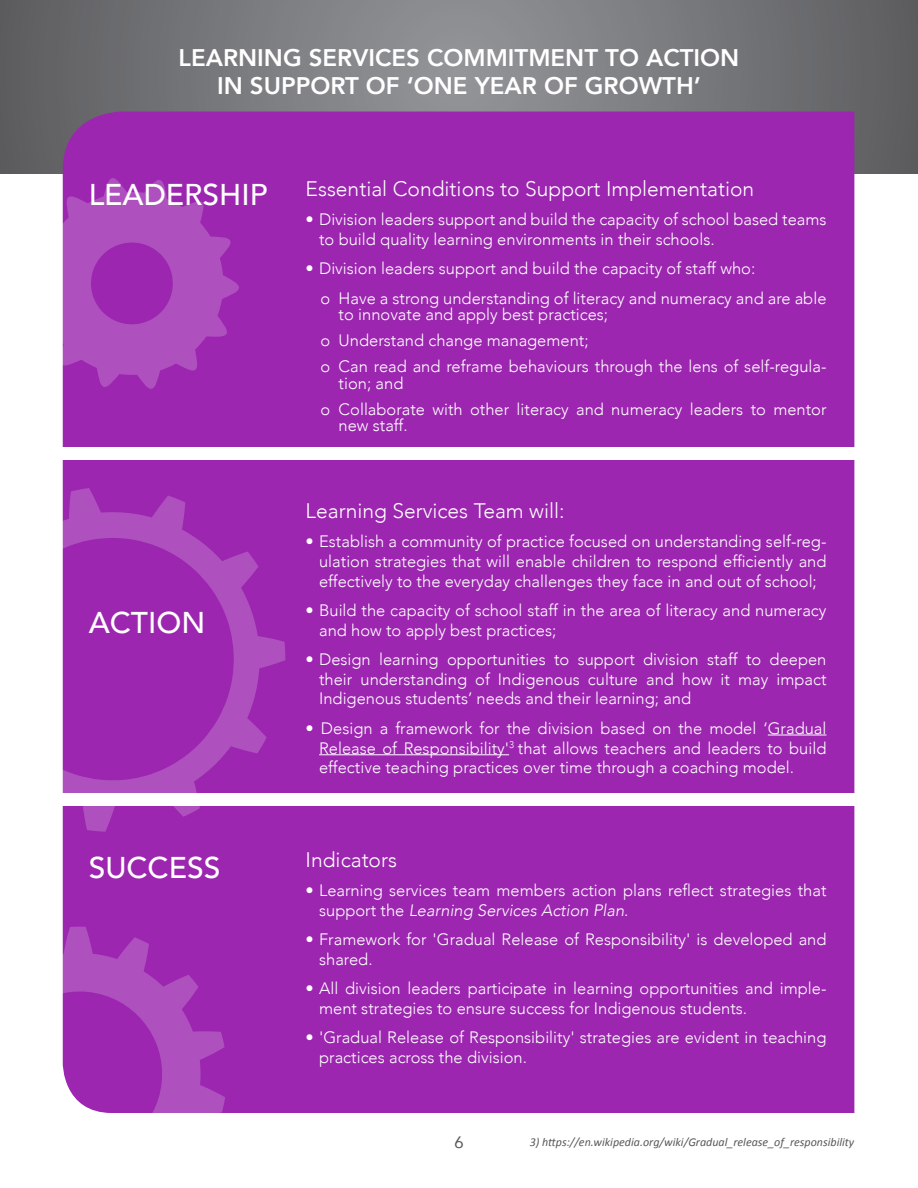
<style>
.page{position:relative;width:918px;height:1188px;background:#fff}
.page>*{position:absolute;margin:0;border:0;box-sizing:border-box;transform-origin:0 0}
.Body_-_Justified{font:500 30px "Avenir";color:#fff}
.CAP_Titles_-_21pt{font:800 24px/28.8px "Avenir";color:#fff;text-align:center}
.Body_-_Justified-2{font:300 21px "Avenir";color:#fff}
.bullets_-_white_11{font:300 21px "Avenir";color:#fff}
.bullets_-_white_11-2{font:300 16.5px/19.8px "Avenir";color:#fff}
.Bullets_level_2{font:300 16.5px/16.5px "Avenir";color:#fff}
.Body_-_Justified-3{font:300 16.5px/19.8px "Avenir";color:#fff}
.Body_-_Justified-4{font:16.5px "Avenir";color:#57585a}
.Body{font:italic 12px "Calibri";color:#57585a}
.s1{font-style:italic}
</style>
<div class="page">
<svg style="left:0;top:0;width:918px;height:174px;background:#75767a"></svg>
<div style="left:63px;top:112px;width:791px;height:1001px;background:#9c26b0"></div>
<div style="left:44px;top:793px;width:825px;height:13px;background:#fff"></div>
<div style="left:44px;top:447px;width:825px;height:13px;background:#fff"></div>
<hr style="left:768px;top:735px;width:59px;height:1px;background:#fff">
<hr style="left:319px;top:754px;width:190px;height:1px;background:#fff">
<svg style="left:62px;top:488px;width:223px;height:344px;background:#a438b6"></svg>
<svg style="left:62px;top:927px;width:163px;height:186px;background:#a53ab7"></svg>
<svg style="left:62px;top:178px;width:177px;height:211px;background:#a841b9"></svg>
<p class="CAP_Titles_-_21pt" style="left:179px;top:41px;width:562px">LEARNING SERVICES COMMITMENT TO ACTION<br>IN SUPPORT OF ‘ONE YEAR OF GROWTH’</p>
<p class="Body_-_Justified" style="left:89px;top:169px;width:180px">LEADERSHIP</p>
<p class="Body_-_Justified-2" style="left:306px;top:176px;width:450px">Essential Conditions to Support Implementation</p>
<p class="Body_-_Justified-3" style="left:319px;top:210px;width:509px;text-indent:-14px">• Division leaders support and build the capacity of school based teams to build quality learning environments in their schools.</p>
<p class="Body_-_Justified-3" style="left:306px;top:259px;width:451px">• Division leaders support and build the capacity of staff who:</p>
<p class="Bullets_level_2" style="left:339px;top:290px;width:489px;text-indent:-18px">o Have a strong understanding of literacy and numeracy and are able to innovate and apply best practices;</p>
<p class="Bullets_level_2" style="left:321px;top:332px;width:270px">o Understand change management;</p>
<p class="Bullets_level_2" style="left:339px;top:358px;width:489px;text-indent:-18px">o Can read and reframe behaviours through the lens of self-regula&shy;tion; and</p>
<p class="Bullets_level_2" style="left:339px;top:401px;width:489px;text-indent:-18px">o Collaborate with other literacy and numeracy leaders to mentor new staff.</p>
<p class="Body_-_Justified" style="left:89px;top:596px;width:118px">ACTION</p>
<p class="Body_-_Justified" style="left:89px;top:842px;width:133px">SUCCESS</p>
<p class="bullets_-_white_11" style="left:306px;top:498px;width:261px">Learning Services Team will:</p>
<p class="bullets_-_white_11-2" style="left:319px;top:531px;width:509px;text-align:justify;text-indent:-14px">• Establish a community of practice focused on understanding self-reg&shy;ulation strategies that will enable children to respond efficiently and effectively to the everyday challenges they face in and out of school;</p>
<p class="bullets_-_white_11-2" style="left:319px;top:600px;width:509px;text-indent:-14px">• Build the capacity of school staff in the area of literacy and numeracy and how to apply best practices;</p>
<p class="bullets_-_white_11-2" style="left:319px;top:649px;width:509px;text-align:justify;text-indent:-14px">• Design learning opportunities to support division staff to deepen their understanding of Indigenous culture and how it may impact Indigenous students’ needs and their learning; and</p>
<p class="bullets_-_white_11-2" style="left:319px;top:718px;width:509px;text-align:justify;text-indent:-14px">• Design a framework for the division based on the model ‘Gradual Release of Responsibility'<sup>3</sup> that allows teachers and leaders to build effective teaching practices over time through a coaching model.</p>
<p class="bullets_-_white_11" style="left:306px;top:847px;width:93px">Indicators</p>
<p class="bullets_-_white_11-2" style="left:319px;top:880px;width:509px;text-indent:-14px">• Learning services team members action plans reflect strategies that support the <span class="s1">Learning Services Action Plan</span>.</p>
<p class="bullets_-_white_11-2" style="left:319px;top:929px;width:509px;text-indent:-14px">• Framework for 'Gradual Release of Responsibility' is developed and shared.</p>
<p class="bullets_-_white_11-2" style="left:319px;top:978px;width:509px;text-indent:-14px">• All division leaders participate in learning opportunities and imple&shy;ment strategies to ensure success for Indigenous students.</p>
<p class="bullets_-_white_11-2" style="left:319px;top:1027px;width:509px;text-indent:-14px">• 'Gradual Release of Responsibility' strategies are evident in teaching practices across the division.</p>
<p class="Body_-_Justified-4" style="left:454px;top:1129px;width:11px">6</p>
<p class="Body" style="left:530px;top:1134px;width:326px">3) https://en.wikipedia.org/wiki/Gradual_release_of_responsibility</p>
</div>
